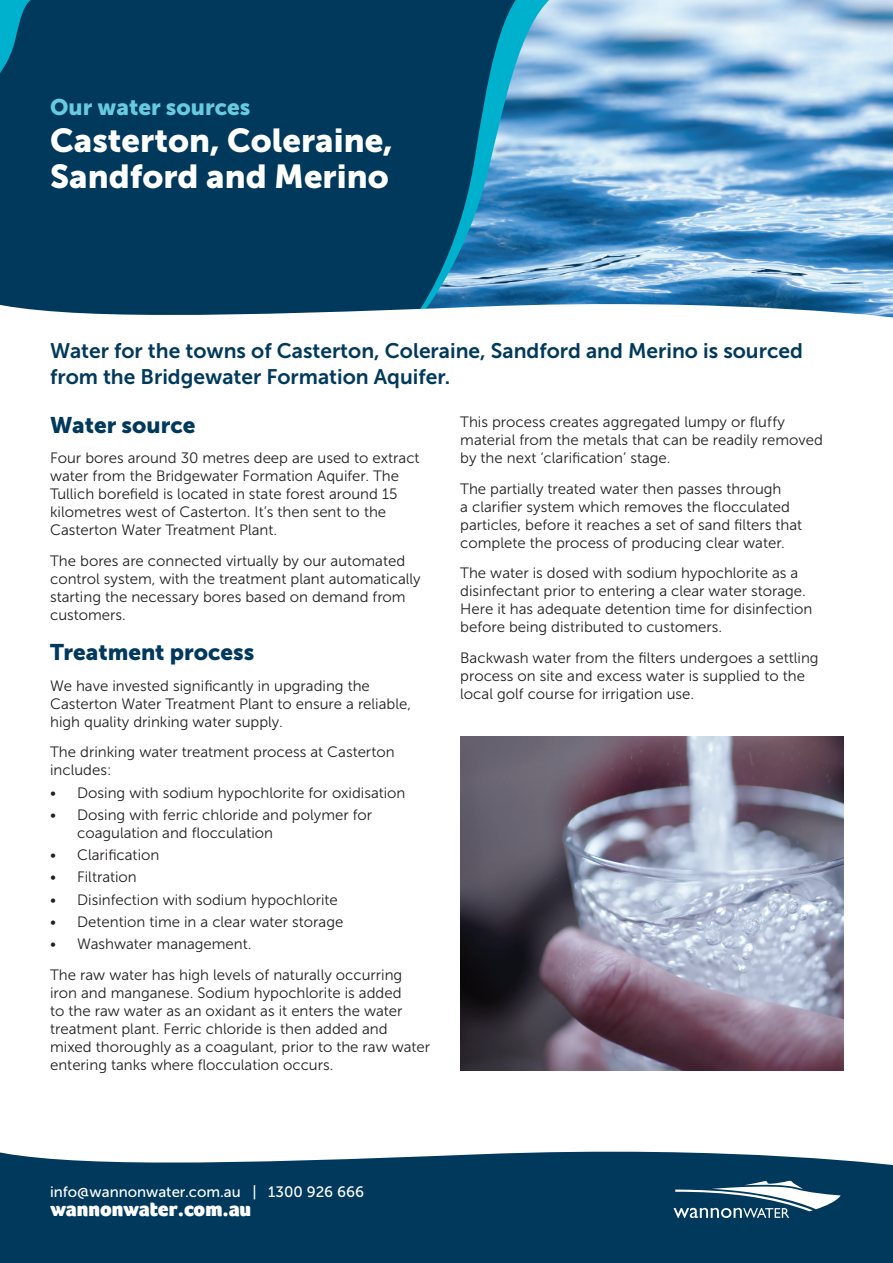
<style>
.page{position:relative;width:893px;height:1263px;background:#fff}
.page>*{position:absolute;margin:0;border:0;box-sizing:border-box;transform-origin:0 0}
.t1{font:33px/36px "Museo Sans 900";color:#fff}
.t2{font:22.5px "Museo Sans 900";color:#00395c}
.t3{font:22.5px "Museo Sans 900";color:#67cbdd}
.t4{font:21px/25.2px "Museo Sans 700";color:#00395c}
.t5{font:900 21px "Foco";color:#fff}
.t6{font:15px/18px "Museo Sans 300";color:#231f20}
.t7{font:15px "Museo Sans 500";color:#fff}
</style>
<div class="page">
<img style="left:568px;top:0;width:325px;height:297px">
<svg style="left:525px;top:0;width:43px;height:297px;background:#68a2cc"></svg>
<svg style="left:0;top:0;width:525px;height:297px;background:#054266"></svg>
<svg style="left:0;top:0;width:57px;height:85px;background:#005476"></svg>
<div style="left:0;top:1151px;width:893px;height:112px;background:#00395c"></div>
<svg style="left:673px;top:1180px;width:168px;height:38px"></svg>
<svg style="left:0;top:297px;width:893px;height:21px"></svg>
<img style="left:460px;top:736px;width:383px;height:334px">
<h2 class="t3" style="left:50px;top:94px;width:202px">Our water sources</h2>
<h1 class="t1" style="left:50px;top:122px;width:344px">Casterton, Coleraine,<br>Sandford and Merino</h1>
<h3 class="t4" style="left:50px;top:338px;width:754px">Water for the towns of Casterton, Coleraine, Sandford and Merino is sourced from the Bridgewater Formation Aquifer.</h3>
<h2 class="t2" style="left:50px;top:412px;width:147px">Water source</h2>
<p class="t6" style="left:50px;top:449px;width:371px">Four bores around 30 metres deep are used to extract water from the Bridgewater Formation Aquifer. The Tullich borefield is located in state forest around 15 kilometres west of Casterton. It’s then sent to the Casterton Water Treatment Plant.</p>
<p class="t6" style="left:50px;top:552px;width:372px">The bores are connected virtually by our automated control system, with the treatment plant automatically starting the necessary bores based on demand from customers.</p>
<h2 class="t2" style="left:50px;top:639px;width:206px">Treatment process</h2>
<p class="t6" style="left:50px;top:676px;width:362px">We have invested significantly in upgrading the<br>Casterton Water Treatment Plant to ensure a reliable, high quality drinking water supply.</p>
<p class="t6" style="left:50px;top:743px;width:346px">The drinking water treatment process at Casterton includes:</p>
<p class="t6" style="left:50px;top:783px;width:357px">• Dosing with sodium hypochlorite for oxidisation</p>
<p class="t6" style="left:77px;top:806px;width:297px;text-indent:-27px">• Dosing with ferric chloride and polymer for coagulation and flocculation</p>
<p class="t6" style="left:50px;top:846px;width:111px">• Clarification</p>
<p class="t6" style="left:50px;top:868px;width:88px">• Filtration</p>
<p class="t6" style="left:50px;top:890px;width:289px">• Disinfection with sodium hypochlorite</p>
<p class="t6" style="left:50px;top:913px;width:295px">• Detention time in a clear water storage</p>
<p class="t6" style="left:50px;top:929px;width:354px;line-height:30.8px">• Washwater management.<br>The raw water has high levels of naturally occurring</p>
<p class="t6" style="left:50px;top:984px;width:382px">iron and manganese. Sodium hypochlorite is added<br>to the raw water as an oxidant as it enters the water treatment plant. Ferric chloride is then added and mixed thoroughly as a coagulant, prior to the raw water entering tanks where flocculation occurs.</p>
<p class="t6" style="left:460px;top:413px;width:364px">This process creates aggregated lumpy or fluffy material from the metals that can be readily removed by the next ‘clarification’ stage.</p>
<p class="t6" style="left:460px;top:480px;width:344px">The partially treated water then passes through<br>a clarifier system which removes the flocculated particles, before it reaches a set of sand filters that complete the process of producing clear water.</p>
<p class="t6" style="left:460px;top:564px;width:354px">The water is dosed with sodium hypochlorite as a disinfectant prior to entering a clear water storage.<br>Here it has adequate detention time for disinfection before being distributed to customers.</p>
<p class="t6" style="left:460px;top:649px;width:360px">Backwash water from the filters undergoes a settling process on site and excess water is supplied to the local golf course for irrigation use.</p>
<p class="t7" style="left:50px;top:1183px;width:315px">info@wannonwater.com.au | 1300 926 666</p>
<h3 class="t5" style="left:50px;top:1195px;width:203px">wannonwater.com.au</h3>
</div>
